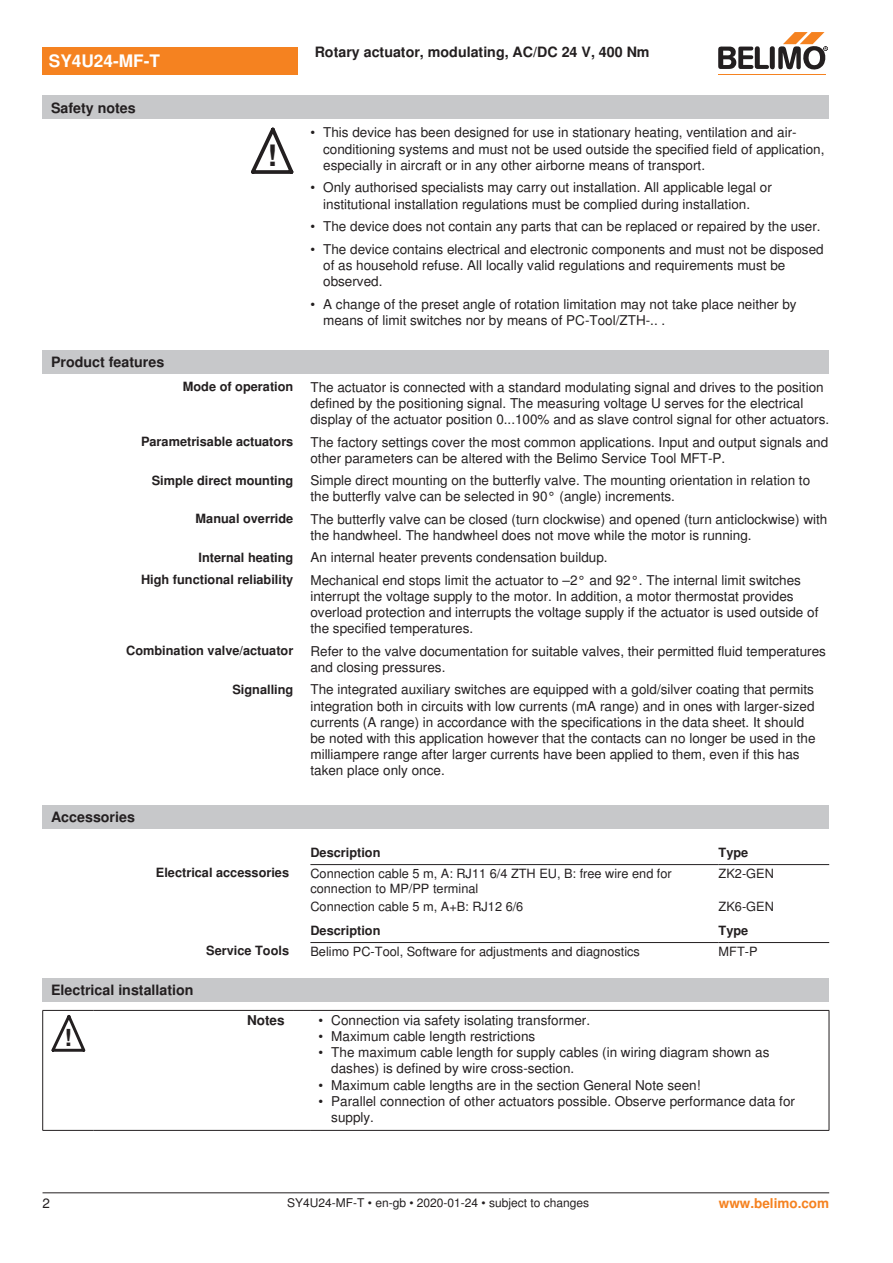
<style>
.page{position:relative;width:893px;height:1263px;background:#fff}
.page>*{position:absolute;margin:0;border:0;box-sizing:border-box;transform-origin:0 0}
.t1{font:700 29.55px "Nimbus Sans BEL";color:#231f20}
.t2{font:700 23.55px "Nimbus Sans BEL";color:#231f20}
.t3{font:700 17.25px "Nimbus Sans BEL";color:#fff}
.t4{font:700 14.25px "Nimbus Sans BEL";color:#231f20}
.Bulletpoints_1_5mm_A{font:13.5px/16.2px "Nimbus Sans BEL";color:#231f20}
.Bulletpoints{font:13.5px/16.2px "Nimbus Sans BEL";color:#231f20}
.Rechtsbündig_Footer{font:700 13.5px "Nimbus Sans BEL";color:#f58220}
.Tabellenkopf_rechtsb{font:700 13.5px "Nimbus Sans BEL";color:#231f20}
.Tabellentext_1mm{font:12.75px/15.3px "Nimbus Sans BEL";color:#231f20}
.Rechtsbündig{font:700 12.75px "Nimbus Sans BEL";color:#231f20}
.Tabellenkopf_rechtsb-2{font:700 12.75px "Nimbus Sans BEL";color:#231f20}
.Tabellenkopf{font:700 12.75px "Nimbus Sans BEL";color:#231f20}
.Footer_EU_center{font:12px "Nimbus Sans BEL";color:#231f20}
</style>
<div class="page">
<svg style="left:251px;top:128px;width:42px;height:46px"></svg>
<div style="left:43px;top:350px;width:786px;height:24px;background:#c7c8ca"></div>
<div style="left:43px;top:805px;width:786px;height:23px;background:#c7c8ca"></div>
<hr style="left:310px;top:864px;width:409px;height:1px;background:#231f20">
<hr style="left:719px;top:864px;width:110px;height:1px;background:#231f20">
<hr style="left:310px;top:942px;width:409px;height:1px;background:#231f20">
<hr style="left:719px;top:942px;width:110px;height:1px;background:#231f20">
<div style="left:43px;top:978px;width:786px;height:24px;background:#c7c8ca"></div>
<hr style="left:42px;top:1010px;width:1px;height:120px;background:#231f20">
<hr style="left:829px;top:1010px;width:1px;height:120px;background:#231f20">
<hr style="left:43px;top:1010px;width:51px;height:1px;background:#231f20">
<hr style="left:94px;top:1010px;width:199px;height:1px;background:#231f20">
<svg style="left:293px;top:1010px;width:17px;height:1px"></svg>
<hr style="left:310px;top:1010px;width:519px;height:1px;background:#231f20">
<hr style="left:43px;top:1130px;width:51px;height:1px;background:#231f20">
<hr style="left:94px;top:1130px;width:199px;height:1px;background:#231f20">
<svg style="left:293px;top:1130px;width:17px;height:1px"></svg>
<hr style="left:310px;top:1130px;width:519px;height:1px;background:#231f20">
<svg style="left:51px;top:1015px;width:34px;height:37px"></svg>
<div style="left:43px;top:47px;width:255px;height:27px;background:#f58220"></div>
<hr style="left:718px;top:74px;width:107px;height:1px;background:#f58220">
<svg style="left:718px;top:32px;width:110px;height:38px"></svg>
<div style="left:43px;top:96px;width:786px;height:23px;background:#c7c8ca"></div>
<hr style="left:43px;top:1192px;width:786px;height:1px;background:#231f20">
<p class="t3" style="left:49px;top:51px;width:113px">SY4U24-MF-T</p>
<p class="t4" style="left:51px;top:99px;width:86px">Safety notes</p>
<p class="t4" style="left:51px;top:354px;width:115px">Product features</p>
<p class="t1" style="left:267px;top:138px;width:11px">!</p>
<p class="t4" style="left:315px;top:44px;width:336px">Rotary actuator, modulating, AC/DC 24 V, 400 Nm</p>
<p class="Bulletpoints_1_5mm_A" style="left:323px;top:125px;width:503px;text-indent:-13px">• This device has been designed for use in stationary heating, ventilation and air&shy;conditioning systems and must not be used outside the specified field of application, especially in aircraft or in any other airborne means of transport.</p>
<p class="Bulletpoints_1_5mm_A" style="left:323px;top:180px;width:450px;text-indent:-13px">• Only authorised specialists may carry out installation. All applicable legal or institutional installation regulations must be complied during installation.</p>
<p class="Bulletpoints_1_5mm_A" style="left:310px;top:219px;width:512px">• The device does not contain any parts that can be replaced or repaired by the user.</p>
<p class="Bulletpoints_1_5mm_A" style="left:323px;top:241px;width:502px;text-indent:-13px">• The device contains electrical and electronic components and must not be disposed of as household refuse. All locally valid regulations and requirements must be observed.</p>
<p class="Bulletpoints_1_5mm_A" style="left:323px;top:296px;width:475px;text-indent:-13px">• A change of the preset angle of rotation limitation may not take place neither by means of limit switches nor by means of PC-Tool/ZTH-.. .</p>
<p class="Rechtsbündig" style="left:183px;top:379px;width:112px">Mode of operation</p>
<p class="Bulletpoints_1_5mm_A" style="left:310px;top:379px;width:520px">The actuator is connected with a standard modulating signal and drives to the position defined by the positioning signal. The measuring voltage U serves for the electrical display of the actuator position 0...100% and as slave control signal for other actuators.</p>
<p class="Rechtsbündig" style="left:141px;top:434px;width:154px">Parametrisable actuators</p>
<p class="Bulletpoints_1_5mm_A" style="left:310px;top:434px;width:519px">The factory settings cover the most common applications. Input and output signals and other parameters can be altered with the Belimo Service Tool MFT-P.</p>
<p class="Rechtsbündig" style="left:152px;top:473px;width:143px">Simple direct mounting</p>
<p class="Bulletpoints_1_5mm_A" style="left:310px;top:473px;width:501px">Simple direct mounting on the butterfly valve. The mounting orientation in relation to the butterfly valve can be selected in 90° (angle) increments.</p>
<p class="Rechtsbündig" style="left:196px;top:511px;width:99px">Manual override</p>
<p class="Bulletpoints_1_5mm_A" style="left:310px;top:511px;width:518px">The butterfly valve can be closed (turn clockwise) and opened (turn anticlockwise) with the handwheel. The handwheel does not move while the motor is running.</p>
<p class="Rechtsbündig" style="left:198px;top:550px;width:96px">Internal heating</p>
<p class="Bulletpoints_1_5mm_A" style="left:310px;top:550px;width:299px">An internal heater prevents condensation buildup.</p>
<p class="Rechtsbündig" style="left:141px;top:572px;width:154px">High functional reliability</p>
<p class="Bulletpoints_1_5mm_A" style="left:310px;top:572px;width:510px">Mechanical end stops limit the actuator to –2° and 92°. The internal limit switches interrupt the voltage supply to the motor. In addition, a motor thermostat provides overload protection and interrupts the voltage supply if the actuator is used outside of the specified temperatures.</p>
<p class="Rechtsbündig" style="left:126px;top:643px;width:169px">Combination valve/actuator</p>
<p class="Bulletpoints_1_5mm_A" style="left:310px;top:643px;width:517px">Refer to the valve documentation for suitable valves, their permitted fluid temperatures and closing pressures.</p>
<p class="Rechtsbündig" style="left:232px;top:682px;width:62px">Signalling</p>
<p class="Bulletpoints_1_5mm_A" style="left:310px;top:682px;width:507px">The integrated auxiliary switches are equipped with a gold/silver coating that permits integration both in circuits with low currents (mA range) and in ones with larger-sized currents (A range) in accordance with the specifications in the data sheet. It should be noted with this application however that the contacts can no longer be used in the milliampere range after larger currents have been applied to them, even if this has taken place only once.</p>
<p class="t4" style="left:51px;top:808px;width:85px">Accessories</p>
<p class="Tabellenkopf" style="left:310px;top:845px;width:72px">Description</p>
<p class="Tabellenkopf" style="left:719px;top:845px;width:31px">Type</p>
<p class="Tabellenkopf_rechtsb-2" style="left:156px;top:865px;width:135px">Electrical accessories</p>
<p class="Tabellentext_1mm" style="left:310px;top:866px;width:363px">Connection cable 5 m, A: RJ11 6/4 ZTH EU, B: free wire end for connection to MP/PP terminal</p>
<p class="Tabellentext_1mm" style="left:719px;top:866px;width:57px">ZK2-GEN</p>
<p class="Tabellentext_1mm" style="left:310px;top:899px;width:214px">Connection cable 5 m, A+B: RJ12 6/6</p>
<p class="Tabellentext_1mm" style="left:719px;top:899px;width:57px">ZK6-GEN</p>
<p class="Tabellenkopf" style="left:310px;top:922px;width:72px">Description</p>
<p class="Tabellenkopf" style="left:719px;top:922px;width:31px">Type</p>
<p class="Tabellenkopf_rechtsb-2" style="left:206px;top:943px;width:84px">Service Tools</p>
<p class="Tabellentext_1mm" style="left:310px;top:944px;width:331px">Belimo PC-Tool, Software for adjustments and diagnostics</p>
<p class="Tabellentext_1mm" style="left:719px;top:944px;width:40px">MFT-P</p>
<p class="t4" style="left:51px;top:982px;width:144px">Electrical installation</p>
<p class="t2" style="left:64px;top:1023px;width:9px">!</p>
<p class="Tabellenkopf_rechtsb" style="left:247px;top:1012px;width:39px">Notes</p>
<p class="Bulletpoints" style="left:319px;top:1012px;width:273px">• Connection via safety isolating transformer.</p>
<p class="Bulletpoints" style="left:319px;top:1028px;width:218px">• Maximum cable length restrictions</p>
<p class="Bulletpoints" style="left:331px;top:1044px;width:440px;text-indent:-13px">• The maximum cable length for supply cables (in wiring diagram shown as dashes) is defined by wire cross-section.</p>
<p class="Bulletpoints" style="left:319px;top:1077px;width:383px">• Maximum cable lengths are in the section General Note seen!</p>
<p class="Bulletpoints" style="left:331px;top:1093px;width:465px;text-indent:-13px">• Parallel connection of other actuators possible. Observe performance data for supply.</p>
<p class="Bulletpoints_1_5mm_A" style="left:43px;top:1196px;width:9px">2</p>
<p class="Footer_EU_center" style="left:287px;top:1196px;width:304px">SY4U24-MF-T • en-gb • 2020-01-24 • subject to changes</p>
<p class="Rechtsbündig_Footer" style="left:719px;top:1195px;width:112px">www.belimo.com</p>
</div>
